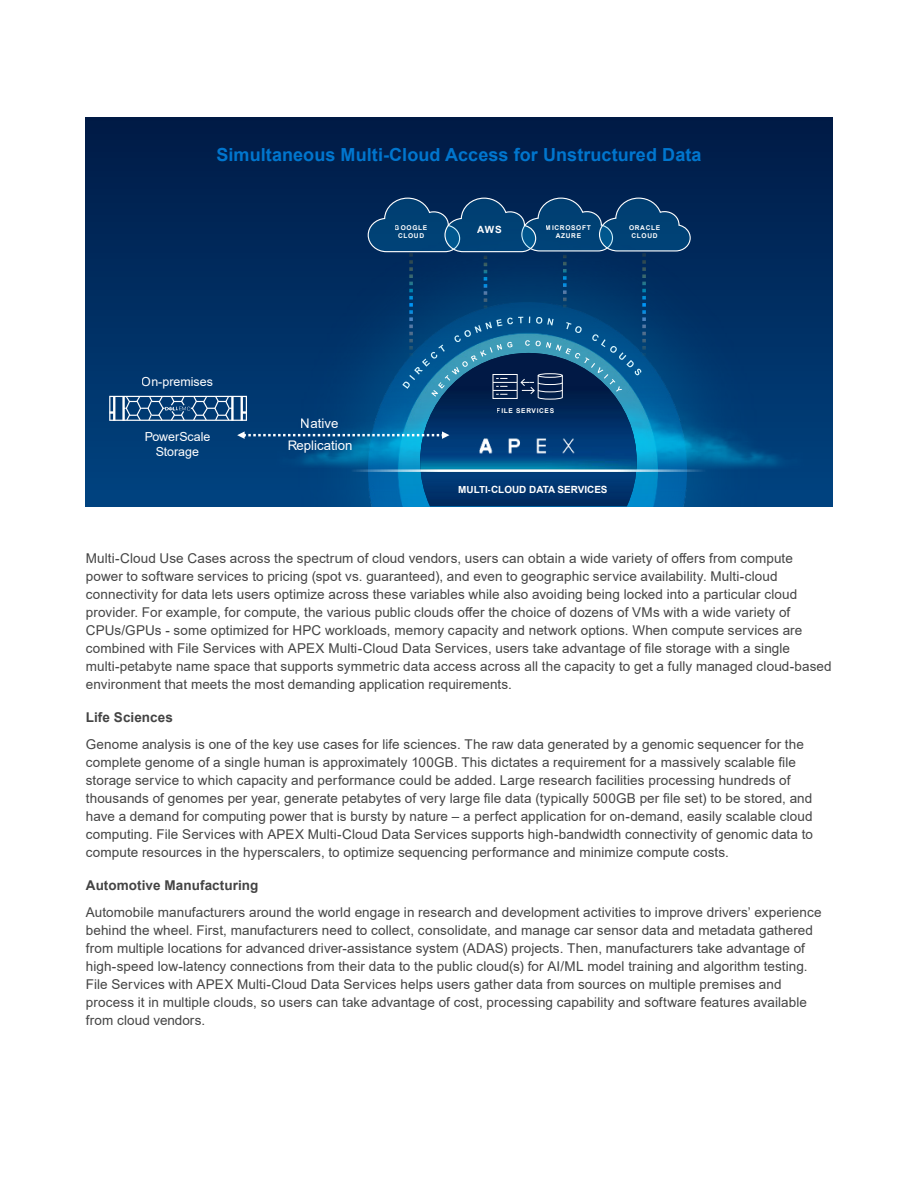
<style>
.page{position:relative;width:918px;height:1188px;background:#fff}
.page>*{position:absolute;margin:0;border:0;box-sizing:border-box;transform-origin:0 0}
.t1{font:700 18px "Arial";letter-spacing:.005em;color:#0076ce}
.t2{font:13.5px/18px "Arial";letter-spacing:.005em;color:#444}
.t3{font:700 13.5px "Arial";letter-spacing:.005em;color:#444}
.t4{font:13.2px/21.5px "Arial";color:#fff;text-align:center}
.t5{font:12.45px/14.7px "Arial";color:#fff;text-align:center}
.t6{font:700 9.9px "Arial";color:#fff}
.t7{font:700 6.6px/7.9px "Arial";letter-spacing:.1em;color:#fff;text-align:center}
</style>
<div class="page">
<div style="left:86px;top:118px;width:746px;height:388px;background:linear-gradient(to bottom,#001a46,#004380)"></div>
<div style="left:788px;top:394px;width:37px;height:78px;background:#003c75"></div>
<img style="left:691px;top:202px;width:97px;height:304px">
<hr style="left:351px;top:469px;width:355px;height:3px;background:#fff">
<svg style="left:109px;top:197px;width:582px;height:309px;background:#084276"></svg>
<h1 class="t1" style="left:216px;top:142px;width:487px">Simultaneous Multi-Cloud Access for Unstructured Data</h1>
<p class="t5" style="left:142px;top:374px;width:73px">On-premises</p>
<p class="t5" style="left:144px;top:429px;width:68px">PowerScale<br>Storage</p>
<p class="t7" style="left:395px;top:224px;width:34px">GOOGLE<br>CLOUD</p>
<p class="t7" style="left:546px;top:224px;width:46px">MICROSOFT<br>AZURE</p>
<p class="t7" style="left:629px;top:224px;width:33px">ORACLE<br>CLOUD</p>
<p class="t6" style="left:477px;top:223px;width:26px">AWS</p>
<p class="t4" style="left:287px;top:413px;width:67px">Native<br>Replication</p>
<p class="t7" style="left:497px;top:407px;width:59px">FILE SERVICES</p>
<p class="t6" style="left:458px;top:483px;width:151px">MULTI-CLOUD DATA SERVICES</p>
<p class="t2" style="left:86px;top:549px;width:747px">Multi-Cloud Use Cases across the spectrum of cloud vendors, users can obtain a wide variety of offers from compute power to software services to pricing (spot vs. guaranteed), and even to geographic service availability. Multi-cloud connectivity for data lets users optimize across these variables while also avoiding being locked into a particular cloud provider. For example, for compute, the various public clouds offer the choice of dozens of VMs with a wide variety of CPUs/GPUs - some optimized for HPC workloads, memory capacity and network options. When compute services are combined with File Services with APEX Multi-Cloud Data Services, users take advantage of file storage with a single multi-petabyte name space that supports symmetric data access across all the capacity to get a fully managed cloud-based environment that meets the most demanding application requirements.</p>
<p class="t3" style="left:86px;top:708px;width:89px">Life Sciences</p>
<p class="t2" style="left:86px;top:735px;width:729px">Genome analysis is one of the key use cases for life sciences. The raw data generated by a genomic sequencer for the complete genome of a single human is approximately 100GB. This dictates a requirement for a massively scalable file storage service to which capacity and performance could be added. Large research facilities processing hundreds of thousands of genomes per year, generate petabytes of very large file data (typically 500GB per file set) to be stored, and have a demand for computing power that is bursty by nature – a perfect application for on-demand, easily scalable cloud computing. File Services with APEX Multi-Cloud Data Services supports high-bandwidth connectivity of genomic data to compute resources in the hyperscalers, to optimize sequencing performance and minimize compute costs.</p>
<p class="t3" style="left:86px;top:876px;width:174px">Automotive Manufacturing</p>
<p class="t2" style="left:86px;top:904px;width:737px">Automobile manufacturers around the world engage in research and development activities to improve drivers’ experience behind the wheel. First, manufacturers need to collect, consolidate, and manage car sensor data and metadata gathered from multiple locations for advanced driver-assistance system (ADAS) projects. Then, manufacturers take advantage of high-speed low-latency connections from their data to the public cloud(s) for AI/ML model training and algorithm testing.<br>File Services with APEX Multi-Cloud Data Services helps users gather data from sources on multiple premises and process it in multiple clouds, so users can take advantage of cost, processing capability and software features available from cloud vendors.</p>
</div>
